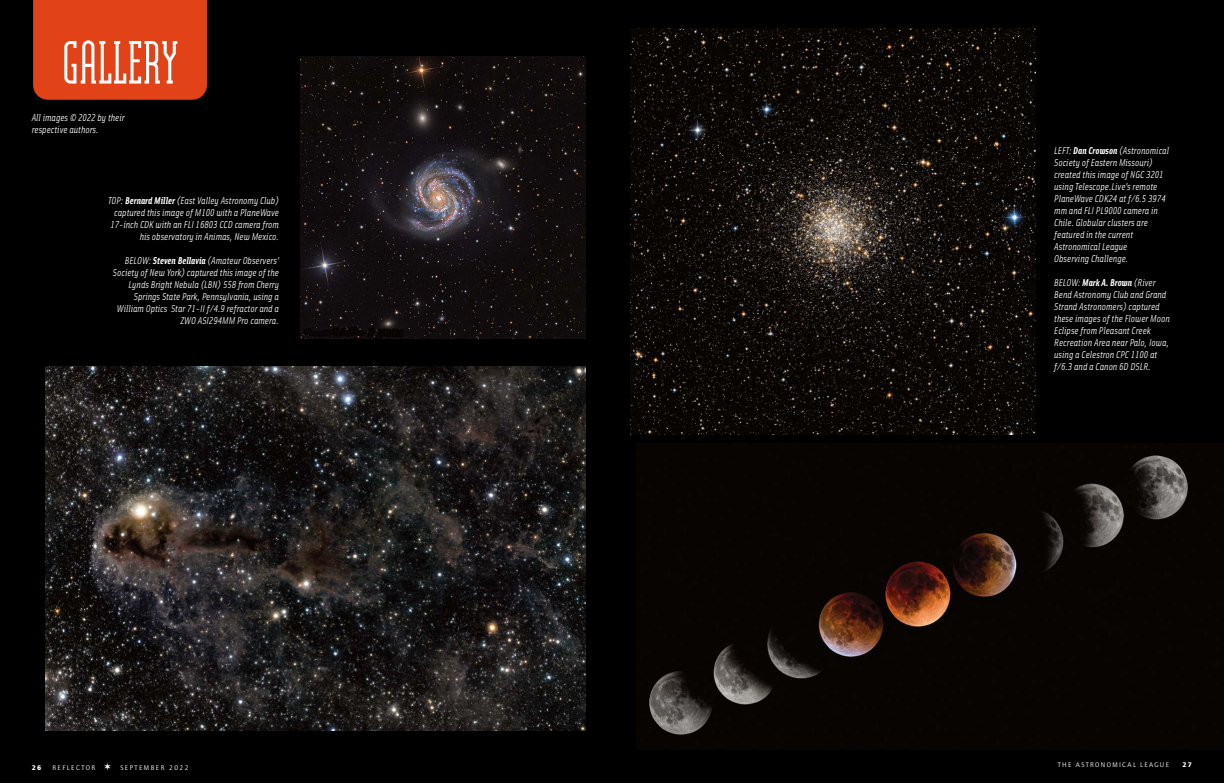
<style>
.page{position:relative;width:1224px;height:783px;background:#000}
.page>*{position:absolute;margin:0;border:0;box-sizing:border-box;transform-origin:0 0}
.t1{font:73px "Modula Serif";color:#fff}
.t2{font:italic 10px/12px "Solex Regular Lining";color:#fff}
.t3{font:7px "Quay Itc T";letter-spacing:.21em;color:#fff}
.t4{font:7px "Quay Itc T";letter-spacing:.19em;color:#fff}
.t5{font:900 7px "Quay Itc T";color:#fff}
.s1{font-family:"Solex Bold Lining"}
</style>
<div class="page">
<div style="left:33px;top:0;width:174px;height:100px;background:#e14217"></div>
<img style="left:647px;top:454px;width:541px;height:282px">
<img style="left:631px;top:29px;width:405px;height:405px">
<img style="left:301px;top:56px;width:284px;height:283px">
<img style="left:45px;top:367px;width:540px;height:363px">
<h1 class="t1" style="left:61px;top:32px;width:118px">GALLERY</h1>
<p class="t2" style="left:32px;top:111px;width:94px">All images © 2022 by their respective authors.</p>
<p class="t2" style="left:108px;top:194px;width:172px;text-align:right">TOP: <span class="s1">Bernard Miller</span> (East Valley Astronomy Club) captured this image of M100 with a PlaneWave 17-inch CDK with an FLI 16803 CCD camera from his observatory in Animas, New Mexico.</p>
<p class="t2" style="left:113px;top:254px;width:168px;text-align:right">BELOW: <span class="s1">Steven Bellavia</span> (Amateur Observers’ Society of New York) captured this image of the Lynds Bright Nebula (LBN) 558 from Cherry Springs State Park, Pennsylvania, using a William Optics Star 71-II f/4.9 refractor and a ZWO ASI294MM Pro camera.</p>
<p class="t5" style="left:32px;top:763px;width:11px">26</p>
<p class="t3" style="left:52px;top:763px;width:138px">REFLECTOR ✶ SEPTEMBER 2022</p>
<p class="t2" style="left:1054px;top:144px;width:116px">LEFT: <span class="s1">Dan Crowson</span> (Astronomical<br>Society of Eastern Missouri) created this image of NGC 3201 using Telescope.Live’s remote<br>PlaneWave CDK24 at f/6.5 3974 mm and FLI PL9000 camera in<br>Chile. Globular clusters are featured in the current<br>Astronomical League<br>Observing Challenge.</p>
<p class="t2" style="left:1054px;top:277px;width:117px">BELOW: <span class="s1">Mark A. Brown</span> (River<br>Bend Astronomy Club and Grand<br>Strand Astronomers) captured these images of the Flower Moon<br>Eclipse from Pleasant Creek<br>Recreation Area near Palo, Iowa, using a Celestron CPC 1100 at f/6.3 and a Canon 6D DSLR.</p>
<p class="t4" style="left:1058px;top:760px;width:113px">THE ASTRONOMICAL LEAGUE</p>
<p class="t5" style="left:1183px;top:760px;width:11px">27</p>
</div>
